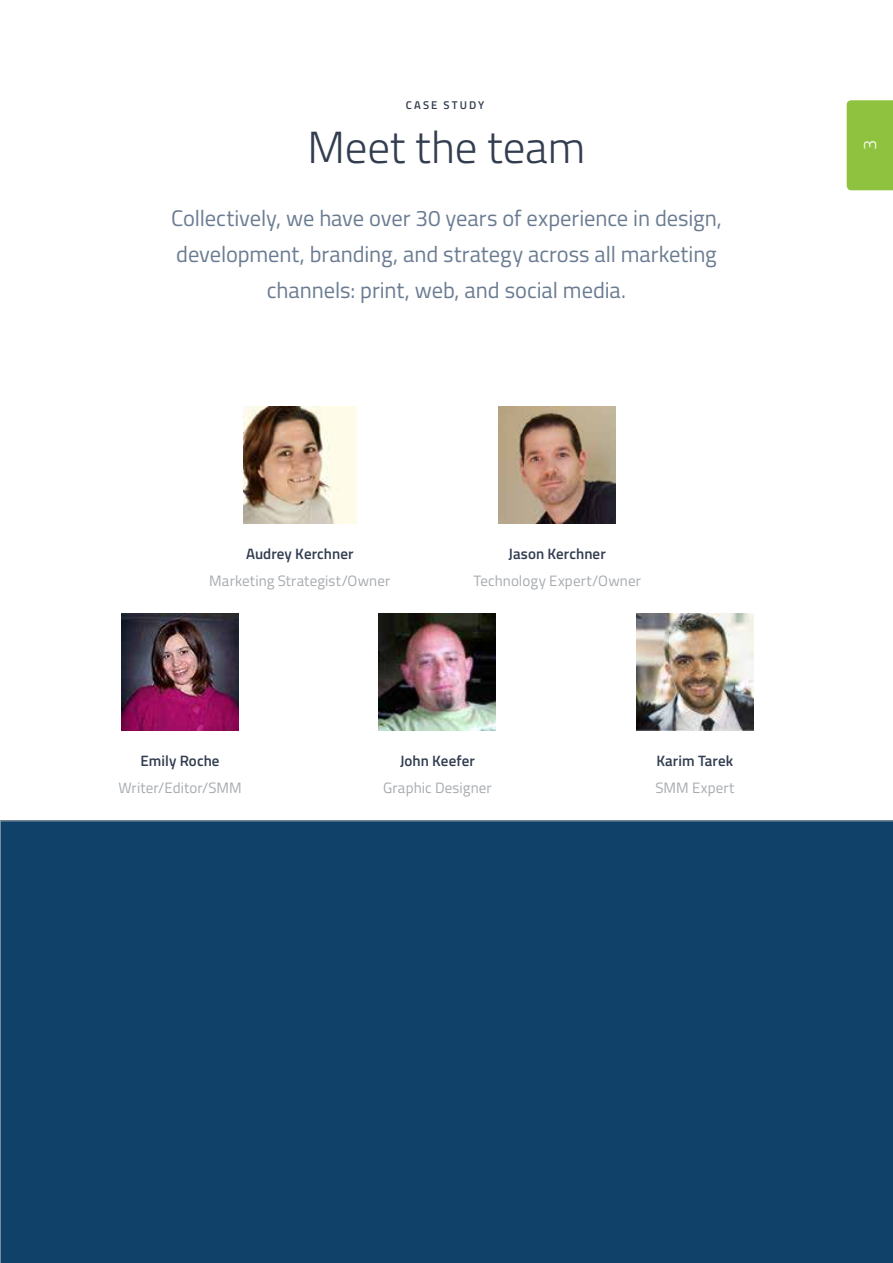
<style>
.page{position:relative;width:893px;height:1263px;background:#fff}
.page>*{position:absolute;margin:0;border:0;box-sizing:border-box;transform-origin:0 0}
.t1{font:300 45px "Titillium Web";letter-spacing:-.005em;color:#323d50}
.t2{font:22.5px/36px "Titillium Web";letter-spacing:-.005em;color:#6b7c92;text-align:center}
.t3{font:300 18px "Titillium Web";color:#fff}
.t4{font:15px "Titillium Web";letter-spacing:.005em;color:#a7abaf}
.t5{font:600 15px "Titillium Web";letter-spacing:.005em;color:#323d50}
.t6{font:600 11.25px "Titillium Web";letter-spacing:.185em;color:#323d50}
</style>
<div class="page">
<div style="left:0;top:821px;width:893px;height:442px;background:#0f4169"></div>
<div style="left:847px;top:100px;width:46px;height:90px;background:#8fc33f"></div>
<img style="left:636px;top:614px;width:117px;height:116px">
<img style="left:379px;top:614px;width:116px;height:116px">
<img style="left:498px;top:407px;width:117px;height:116px">
<img style="left:122px;top:614px;width:117px;height:116px">
<img style="left:243px;top:407px;width:114px;height:116px">
<p class="t6" style="left:406px;top:97px;width:80px">CASE STUDY</p>
<h1 class="t1" style="left:308px;top:115px;width:279px">Meet the team</h1>
<p class="t3" style="left:857px;top:150px;width:12px;rotate:-90deg">3</p>
<p class="t2" style="left:171px;top:199px;width:552px">Collectively, we have over 30 years of experience in design, development, branding, and strategy across all marketing channels: print, web, and social media.</p>
<p class="t5" style="left:246px;top:543px;width:109px">Audrey Kerchner</p>
<p class="t4" style="left:209px;top:570px;width:182px">Marketing Strategist/Owner</p>
<p class="t5" style="left:508px;top:543px;width:99px">Jason Kerchner</p>
<p class="t4" style="left:473px;top:570px;width:169px">Technology Expert/Owner</p>
<p class="t5" style="left:141px;top:750px;width:80px">Emily Roche</p>
<p class="t4" style="left:118px;top:777px;width:125px">Writer/Editor/SMM</p>
<p class="t5" style="left:400px;top:750px;width:76px">John Keefer</p>
<p class="t4" style="left:383px;top:777px;width:110px">Graphic Designer</p>
<p class="t5" style="left:656px;top:750px;width:79px">Karim Tarek</p>
<p class="t4" style="left:655px;top:777px;width:81px">SMM Expert</p>
</div>
